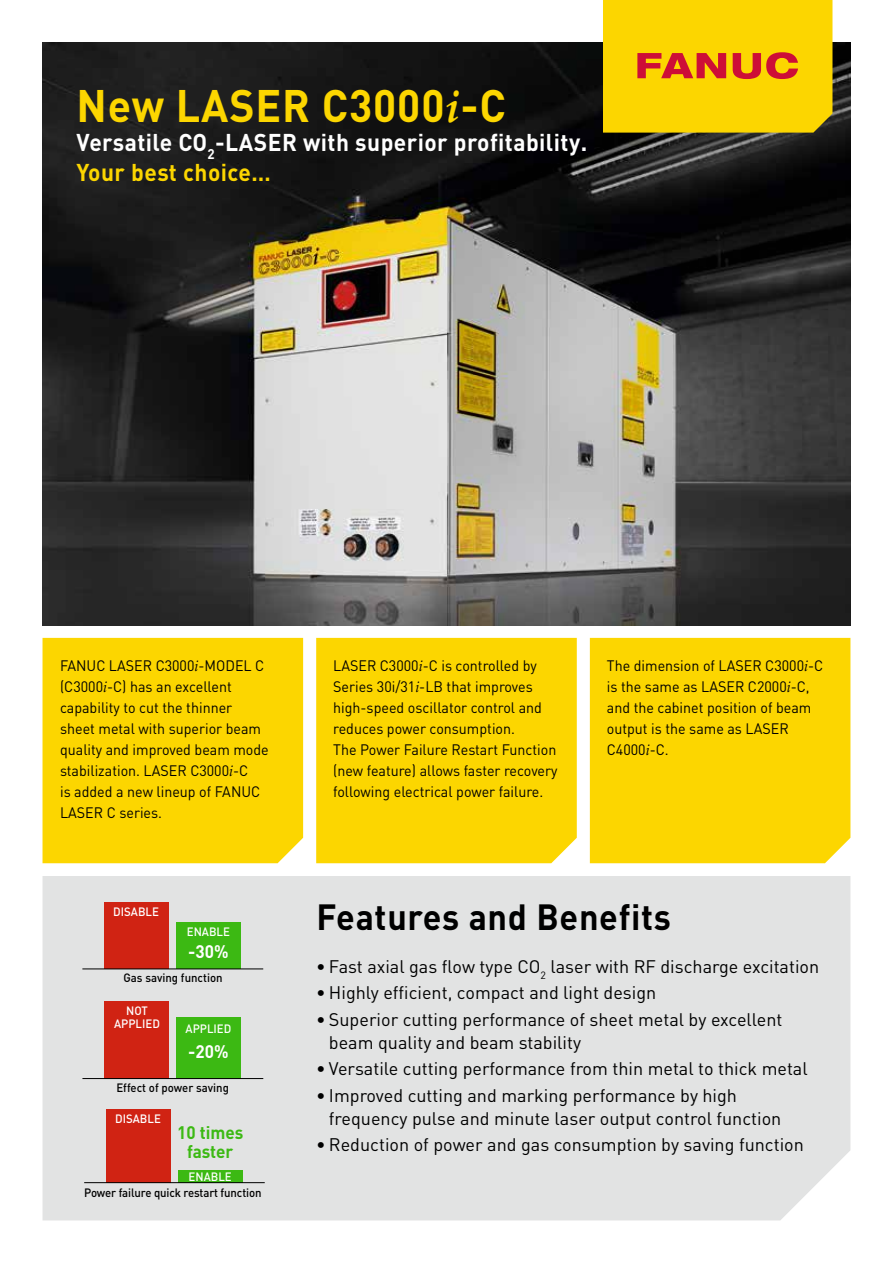
<style>
.page{position:relative;width:893px;height:1263px;background:#fff}
.page>*{position:absolute;margin:0;border:0;box-sizing:border-box;transform-origin:0 0}
.t1{font:700 45px "DIN Pro";letter-spacing:.02em;color:#fcd600;scale:.95 1}
.t2{font:700 36px "DIN Pro";letter-spacing:.02em;color:#000;scale:.95 1}
.t3{font:700 24px/29.7px "DIN Pro";letter-spacing:.02em;color:#fff;scale:.95 1}
.t4{font:18px/22.5px "DIN Pro";color:#000}
.t5{font:700 18px/19.5px "DIN Pro";color:#3cb913;text-align:center;scale:.95 1}
.t6{font:700 18px "DIN Pro";color:#fff;scale:.95 1}
.t7{font:15px/21px "DIN Pro";color:#000;scale:.95 1}
.t8{font:500 12px "DIN Pro";letter-spacing:-.01em;color:#000;scale:.95 1}
.t9{font:500 12px/13.5px "DIN Pro";color:#fff;text-align:center;scale:.95 1}
.s1{font-family:"Palatino Linotype";font-style:italic}
.s2{color:#fcd600}
</style>
<div class="page">
<div style="left:43px;top:876px;width:807px;height:344px;background:#e2e3e3"></div>
<div style="left:43px;top:638px;width:260px;height:225px;background:#fcd600"></div>
<div style="left:316px;top:638px;width:261px;height:225px;background:#fcd600"></div>
<div style="left:590px;top:638px;width:260px;height:225px;background:#fcd600"></div>
<img style="left:43px;top:43px;width:807px;height:582px">
<div style="left:176px;top:1017px;width:65px;height:61px;background:#3cb913"></div>
<div style="left:105px;top:1001px;width:64px;height:77px;background:#d02313"></div>
<hr style="left:83px;top:1078px;width:180px;height:1px;background:#000">
<div style="left:178px;top:1170px;width:65px;height:13px;background:#3cb913"></div>
<div style="left:106px;top:1109px;width:65px;height:74px;background:#d02313"></div>
<hr style="left:85px;top:1182px;width:179px;height:1px;background:#000">
<div style="left:176px;top:923px;width:65px;height:46px;background:#3cb913"></div>
<div style="left:104px;top:902px;width:65px;height:67px;background:#d02313"></div>
<hr style="left:83px;top:968px;width:180px;height:1px;background:#000">
<svg style="left:603px;top:0;width:229px;height:133px;background:#f6c504"></svg>
<h1 class="t1" style="left:77px;top:75px;width:454px">New LASER C3000<span class="s1">i</span>-C</h1>
<h3 class="t3" style="left:77px;top:127px;width:539px">Versatile CO<sub>2</sub>-LASER with superior profitability.<br><span class="s2">Your best choice…</span></h3>
<p class="t7" style="left:60px;top:654px;width:221px">FANUC LASER C3000<span class="s1">i</span>-MODEL C (C3000<span class="s1">i</span>-C) has an excellent capability to cut the thinner sheet metal with superior beam quality and improved beam mode stabilization. LASER C3000<span class="s1">i</span>-C<br>is added a new lineup of FANUC<br>LASER C series.</p>
<p class="t7" style="left:333px;top:654px;width:238px">LASER C3000<span class="s1">i</span>-C is controlled by Series 30i/31<span class="s1">i</span>-LB that improves high-speed oscillator control and reduces power consumption.<br>The Power Failure Restart Function (new feature) allows faster recovery following electrical power failure.</p>
<p class="t7" style="left:607px;top:654px;width:229px">The dimension of LASER C3000<span class="s1">i</span>-C is the same as LASER C2000<span class="s1">i</span>-C, and the cabinet position of beam output is the same as LASER<br>C4000<span class="s1">i</span>-C.</p>
<p class="t9" style="left:113px;top:904px;width:50px">DISABLE</p>
<p class="t9" style="left:187px;top:924px;width:47px">ENABLE</p>
<p class="t6" style="left:188px;top:939px;width:44px">-30%</p>
<p class="t8" style="left:123px;top:970px;width:106px">Gas saving function</p>
<p class="t9" style="left:114px;top:1003px;width:50px">NOT<br>APPLIED</p>
<p class="t9" style="left:186px;top:1021px;width:50px">APPLIED</p>
<p class="t6" style="left:188px;top:1039px;width:44px">-20%</p>
<p class="t8" style="left:116px;top:1079px;width:120px">Effect of power saving</p>
<p class="t9" style="left:115px;top:1111px;width:50px">DISABLE</p>
<p class="t5" style="left:177px;top:1122px;width:71px">10 times faster</p>
<p class="t8" style="left:84px;top:1185px;width:188px">Power failure quick restart function</p>
<p class="t9" style="left:189px;top:1169px;width:47px">ENABLE</p>
<h2 class="t2" style="left:316px;top:892px;width:375px">Features and Benefits</h2>
<p class="t4" style="left:316px;top:954px;width:505px">• Fast axial gas flow type CO<sub>2</sub> laser with RF discharge excitation</p>
<p class="t4" style="left:316px;top:981px;width:342px">• Highly efficient, compact and light design</p>
<p class="t4" style="left:329px;top:1008px;width:455px;text-indent:-13px">• Superior cutting performance of sheet metal by excellent beam quality and beam stability</p>
<p class="t4" style="left:316px;top:1057px;width:493px">• Versatile cutting performance from thin metal to thick metal</p>
<p class="t4" style="left:329px;top:1084px;width:454px;text-indent:-13px">• Improved cutting and marking performance by high frequency pulse and minute laser output control function</p>
<p class="t4" style="left:316px;top:1133px;width:489px">• Reduction of power and gas consumption by saving function</p>
</div>
